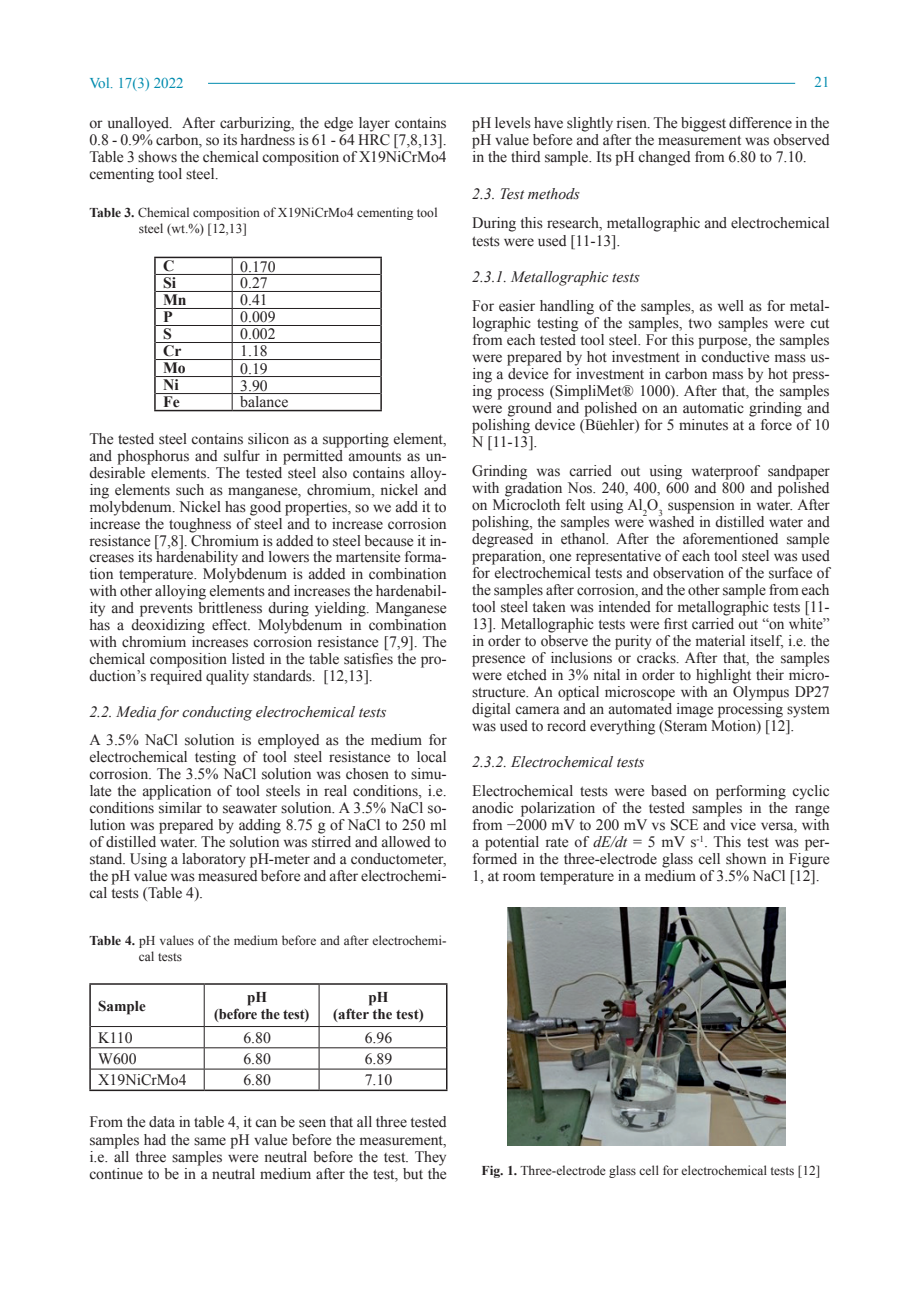
<style>
.page{position:relative;width:919px;height:1289px;background:#fff}
.page>*{position:absolute;margin:0;border:0;box-sizing:border-box;transform-origin:0 0}
.t1{font:15.75px/17px "Times New Roman";letter-spacing:-.005em;color:#231f20;text-align:justify}
.t2{font:italic 15.75px "Times New Roman";letter-spacing:-.005em;color:#231f20}
.t3{font:700 15.75px "Times New Roman";color:#231f20}
.t4{font:700 15px/17.2px "Times New Roman";color:#231f20;text-align:center}
.t5{font:15px "Times New Roman";color:#008bae}
.t6{font:13.5px/16.2px "Times New Roman";color:#231f20}
.s1{font-weight:700}
.s2{font-style:italic}
</style>
<div class="page">
<hr style="left:208px;top:83px;width:587px;height:1px;background:#008bae">
<hr style="left:156px;top:274px;width:76px;height:1px;background:#231f20">
<hr style="left:232px;top:274px;width:148px;height:1px;background:#231f20">
<hr style="left:156px;top:291px;width:76px;height:1px;background:#231f20">
<hr style="left:232px;top:291px;width:148px;height:1px;background:#231f20">
<hr style="left:156px;top:308px;width:76px;height:1px;background:#231f20">
<hr style="left:232px;top:308px;width:148px;height:1px;background:#231f20">
<hr style="left:156px;top:325px;width:76px;height:1px;background:#231f20">
<hr style="left:232px;top:325px;width:148px;height:1px;background:#231f20">
<hr style="left:156px;top:342px;width:76px;height:1px;background:#231f20">
<hr style="left:232px;top:342px;width:148px;height:1px;background:#231f20">
<hr style="left:156px;top:359px;width:76px;height:1px;background:#231f20">
<hr style="left:232px;top:359px;width:148px;height:1px;background:#231f20">
<hr style="left:156px;top:376px;width:76px;height:1px;background:#231f20">
<hr style="left:232px;top:376px;width:148px;height:1px;background:#231f20">
<hr style="left:156px;top:393px;width:76px;height:1px;background:#231f20">
<hr style="left:232px;top:393px;width:148px;height:1px;background:#231f20">
<svg style="left:232px;top:258px;width:1px;height:152px"></svg>
<hr style="left:154px;top:257px;width:78px;height:1px;background:#231f20">
<hr style="left:232px;top:257px;width:150px;height:1px;background:#231f20">
<svg style="left:154px;top:258px;width:2px;height:152px"></svg>
<svg style="left:380px;top:258px;width:2px;height:152px"></svg>
<hr style="left:154px;top:410px;width:78px;height:1px;background:#231f20">
<hr style="left:232px;top:410px;width:150px;height:1px;background:#231f20">
<hr style="left:204px;top:984px;width:1px;height:42px;background:#231f20">
<hr style="left:319px;top:984px;width:1px;height:42px;background:#231f20">
<hr style="left:91px;top:1026px;width:113px;height:1px;background:#231f20">
<hr style="left:204px;top:1026px;width:115px;height:1px;background:#231f20">
<hr style="left:319px;top:1026px;width:127px;height:1px;background:#231f20">
<hr style="left:91px;top:1047px;width:113px;height:1px;background:#231f20">
<hr style="left:204px;top:1047px;width:115px;height:1px;background:#231f20">
<hr style="left:319px;top:1047px;width:127px;height:1px;background:#231f20">
<hr style="left:91px;top:1068px;width:113px;height:1px;background:#231f20">
<hr style="left:204px;top:1068px;width:115px;height:1px;background:#231f20">
<svg style="left:204px;top:1026px;width:1px;height:63px"></svg>
<hr style="left:319px;top:1068px;width:127px;height:1px;background:#231f20">
<svg style="left:319px;top:1026px;width:1px;height:63px"></svg>
<hr style="left:89px;top:983px;width:115px;height:1px;background:#231f20">
<hr style="left:89px;top:984px;width:2px;height:42px;background:#231f20">
<hr style="left:204px;top:983px;width:115px;height:1px;background:#231f20">
<hr style="left:319px;top:983px;width:128px;height:1px;background:#231f20">
<hr style="left:446px;top:984px;width:1px;height:42px;background:#231f20">
<hr style="left:89px;top:1026px;width:2px;height:21px;background:#231f20">
<hr style="left:89px;top:1047px;width:2px;height:22px;background:#231f20">
<hr style="left:89px;top:1069px;width:2px;height:20px;background:#231f20">
<svg style="left:446px;top:1026px;width:1px;height:63px"></svg>
<hr style="left:89px;top:1089px;width:115px;height:2px;background:#231f20">
<hr style="left:204px;top:1089px;width:115px;height:2px;background:#231f20">
<hr style="left:319px;top:1089px;width:128px;height:2px;background:#231f20">
<img style="left:507px;top:907px;width:278px;height:238px">
<p class="t5" style="left:89px;top:73px;width:96px">Vol. 17(3) 2022</p>
<p class="t5" style="left:814px;top:71px;width:16px">21</p>
<p class="t1" style="left:89px;top:114px;width:359px">or unalloyed. After carburizing, the edge layer contains 0.8 - 0.9% carbon, so its hardness is 61 - 64 HRC [7,8,13].<br>Table 3 shows the chemical composition of X19NiCrMo4 cementing tool steel.</p>
<p class="t6" style="left:139px;top:204px;width:300px;text-indent:-50px"><span class="s1">Table 3.</span> Chemical composition of X19NiCrMo4 cementing tool steel (wt.%) [12,13]</p>
<p class="t3" style="left:163px;top:255px;width:13px">C</p>
<p class="t1" style="left:240px;top:257px;width:37px">0.170</p>
<p class="t3" style="left:163px;top:272px;width:15px">Si</p>
<p class="t1" style="left:240px;top:274px;width:29px">0.27</p>
<p class="t3" style="left:163px;top:289px;width:25px">Mn</p>
<p class="t1" style="left:240px;top:291px;width:29px">0.41</p>
<p class="t3" style="left:163px;top:306px;width:11px">P</p>
<p class="t1" style="left:240px;top:308px;width:37px">0.009</p>
<p class="t3" style="left:163px;top:323px;width:10px">S</p>
<p class="t1" style="left:240px;top:325px;width:37px">0.002</p>
<p class="t3" style="left:163px;top:340px;width:20px">Cr</p>
<p class="t1" style="left:240px;top:342px;width:29px">1.18</p>
<p class="t3" style="left:163px;top:357px;width:24px">Mo</p>
<p class="t1" style="left:240px;top:359px;width:29px">0.19</p>
<p class="t3" style="left:163px;top:374px;width:17px">Ni</p>
<p class="t1" style="left:240px;top:376px;width:29px">3.90</p>
<p class="t3" style="left:163px;top:391px;width:18px">Fe</p>
<p class="t1" style="left:240px;top:393px;width:50px">balance</p>
<p class="t1" style="left:89px;top:430px;width:359px">The tested steel contains silicon as a supporting element, and phosphorus and sulfur in permitted amounts as un&shy;desirable elements. The tested steel also contains alloy&shy;ing elements such as manganese, chromium, nickel and molybdenum. Nickel has good properties, so we add it to increase the toughness of steel and to increase corrosion resistance [7,8]. Chromium is added to steel because it in&shy;creases its hardenability and lowers the martensite forma&shy;tion temperature. Molybdenum is added in combination with other alloying elements and increases the hardenabil&shy;ity and prevents brittleness during yielding. Manganese has a deoxidizing effect. Molybdenum in combination with chromium increases corrosion resistance [7,9]. The chemical composition listed in the table satisfies the pro&shy;duction’s required quality standards. [12,13].</p>
<p class="t2" style="left:89px;top:701px;width:299px">2.2. Media for conducting electrochemical tests</p>
<p class="t1" style="left:89px;top:731px;width:359px">A 3.5% NaCl solution is employed as the medium for electrochemical testing of tool steel resistance to local corrosion. The 3.5% NaCl solution was chosen to simu&shy;late the application of tool steels in real conditions, i.e. conditions similar to seawater solution. A 3.5% NaCl so&shy;lution was prepared by adding 8.75 g of NaCl to 250 ml of distilled water. The solution was stirred and allowed to stand. Using a laboratory pH-meter and a conductometer, the pH value was measured before and after electrochemi&shy;cal tests (Table 4).</p>
<p class="t6" style="left:139px;top:931px;width:309px;text-indent:-50px"><span class="s1">Table 4.</span> pH values of the medium before and after electrochemi&shy;cal tests</p>
<p class="t4" style="left:98px;top:996px;width:49px">Sample</p>
<p class="t4" style="left:214px;top:987px;width:97px">pH<br>(before the test)</p>
<p class="t4" style="left:333px;top:987px;width:92px">pH<br>(after the test)</p>
<p class="t1" style="left:98px;top:1028px;width:36px">K110</p>
<p class="t1" style="left:243px;top:1028px;width:29px">6.80</p>
<p class="t1" style="left:364px;top:1028px;width:29px">6.96</p>
<p class="t1" style="left:98px;top:1049px;width:40px">W600</p>
<p class="t1" style="left:243px;top:1049px;width:29px">6.80</p>
<p class="t1" style="left:364px;top:1049px;width:29px">6.89</p>
<p class="t1" style="left:98px;top:1070px;width:90px">X19NiCrMo4</p>
<p class="t1" style="left:243px;top:1070px;width:29px">6.80</p>
<p class="t1" style="left:364px;top:1070px;width:29px">7.10</p>
<p class="t1" style="left:89px;top:1113px;width:359px">From the data in table 4, it can be seen that all three tested samples had the same pH value before the measurement, i.e. all three samples were neutral before the test. They continue to be in a neutral medium after the test, but the</p>
<p class="t1" style="left:472px;top:114px;width:359px">pH levels have slightly risen. The biggest difference in the pH value before and after the measurement was observed in the third sample. Its pH changed from 6.80 to 7.10.</p>
<p class="t2" style="left:472px;top:182px;width:109px">2.3. Test methods</p>
<p class="t1" style="left:472px;top:214px;width:359px">During this research, metallographic and electrochemical tests were used [11-13].</p>
<p class="t2" style="left:472px;top:266px;width:169px">2.3.1. Metallographic tests</p>
<p class="t1" style="left:472px;top:297px;width:359px">For easier handling of the samples, as well as for metal&shy;lographic testing of the samples, two samples were cut from each tested tool steel. For this purpose, the samples were prepared by hot investment in conductive mass us&shy;ing a device for investment in carbon mass by hot press&shy;ing process (SimpliMet® 1000). After that, the samples were ground and polished on an automatic grinding and polishing device (Büehler) for 5 minutes at a force of 10<br>N [11-13].</p>
<p class="t1" style="left:472px;top:462px;width:359px">Grinding was carried out using waterproof sandpaper with gradation Nos. 240, 400, 600 and 800 and polished on Microcloth felt using Al<sub>2</sub>O<sub>3</sub> suspension in water. After polishing, the samples were washed in distilled water and degreased in ethanol. After the aforementioned sample preparation, one representative of each tool steel was used for electrochemical tests and observation of the surface of the samples after corrosion, and the other sample from each tool steel taken was intended for metallographic tests [11- 13]. Metallographic tests were first carried out “on white” in order to observe the purity of the material itself, i.e. the presence of inclusions or cracks. After that, the samples were etched in 3% nital in order to highlight their micro&shy;structure. An optical microscope with an Olympus DP27 digital camera and an automated image processing system was used to record everything (Steram Motion) [12].</p>
<p class="t2" style="left:472px;top:750px;width:174px">2.3.2. Electrochemical tests</p>
<p class="t1" style="left:472px;top:782px;width:359px">Electrochemical tests were based on performing cyclic anodic polarization of the tested samples in the range from −2000 mV to 200 mV vs SCE and vice versa, with a potential rate of <span class="s2">dE/dt</span> = 5 mV s<sup>-1</sup>. This test was per&shy;formed in the three-electrode glass cell shown in Figure 1, at room temperature in a medium of 3.5% NaCl [12].</p>
<p class="t6" style="left:481px;top:1161px;width:340px"><span class="s1">Fig. 1.</span> Three-electrode glass cell for electrochemical tests [12]</p>
</div>
